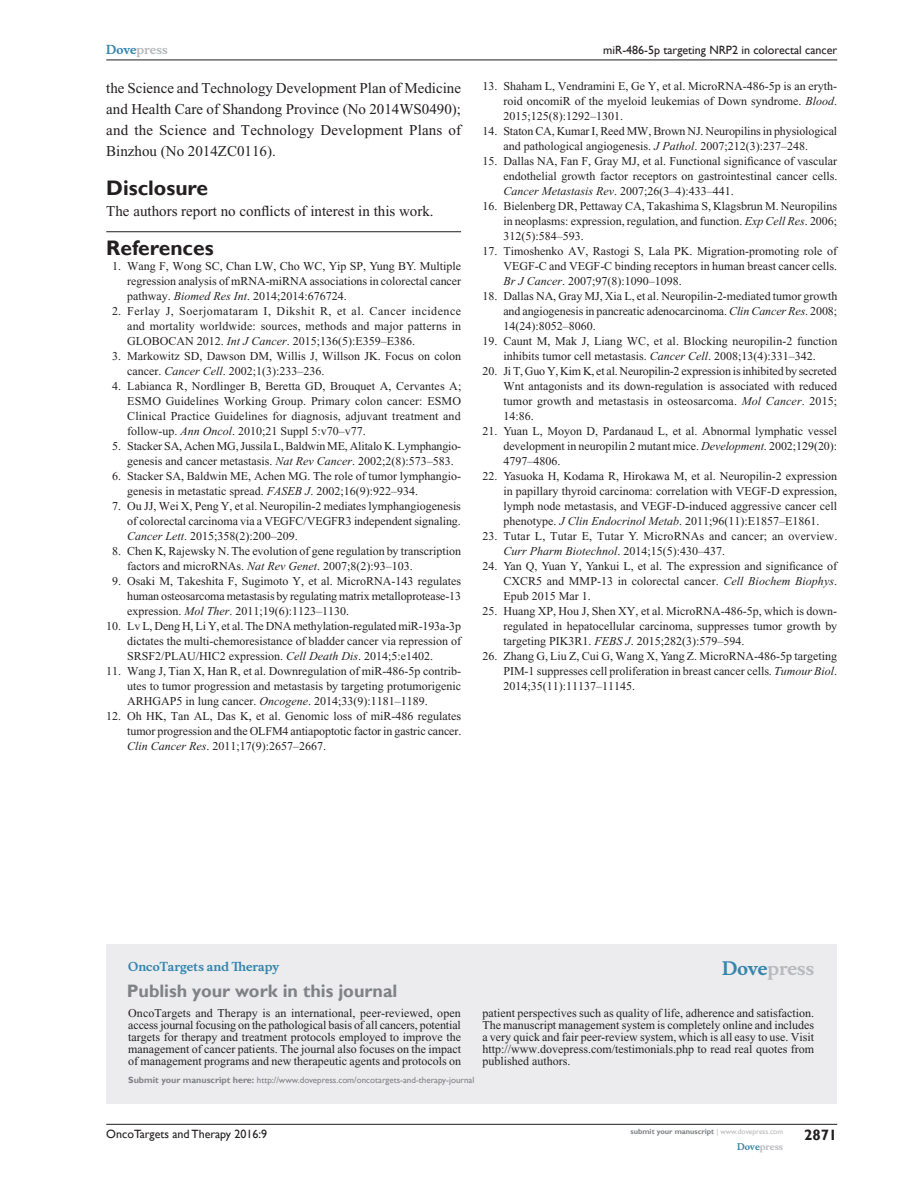
<style>
.page{position:relative;width:918px;height:1188px;background:#fff}
.page>*{position:absolute;margin:0;border:0;box-sizing:border-box;transform-origin:0 0}
.RefH{font:700 21px "Gill Sans";color:#231f20}
.PromBx-H1{font:700 18px "Gill Sans";color:#808285}
.PromBx-Brand{font:700 18px "Musee";color:#b8b9bc}
.TxF{font:15px/21px "Times New Roman";color:#231f20;text-align:justify}
.t1{font:700 15px "Gill Sans";color:#231f20}
.RefNL2{font:12px/15px "Times New Roman";color:#231f20;text-align:justify}
.PromBx-Tx{font:12px/12px "Times New Roman";color:#231f20;text-align:justify}
.t2{font:12px "Gill Sans";color:#231f20}
.PromBx-JrnlName{font:700 12px "Musee";color:#3485ae}
.t3{font:700 12px "Musee";color:#b8b9bc}
.PromBx-SubmitMssWebA{font:9px "Gill Sans";color:#808285}
.t4{font:700 9px "Musee";color:#b8b9bc}
.t5{font:700 7.5px "Gill Sans";color:#808285}
.s1{color:#3485ae}
.s2{font-style:italic}
.s3{font-weight:700}
.s4{font-weight:400;color:#b8b9bc}
</style>
<div class="page">
<div style="left:106px;top:944px;width:731px;height:159px;background:#ececee"></div>
<hr style="left:106px;top:1124px;width:731px;height:1px;background:#231f20">
<hr style="left:106px;top:60px;width:731px;height:1px;background:#231f20">
<hr style="left:106px;top:231px;width:355px;height:1px;background:#231f20">
<p class="t3" style="left:106px;top:43px;width:63px"><span class="s1">Dove</span>press</p>
<p class="TxF" style="left:106px;top:77px;width:356px">the Science and Technology Development Plan of Medicine and Health Care of Shandong Province (No 2014WS0490); and the Science and Technology Development Plans of Binzhou (No 2014ZC0116).</p>
<h1 class="RefH" style="left:106px;top:175px;width:103px">Disclosure</h1>
<p class="TxF" style="left:106px;top:200px;width:329px">The authors report no conflicts of interest in this work.</p>
<p class="RefH" style="left:106px;top:235px;width:109px">References</p>
<p class="RefNL2" style="left:127px;top:258px;width:335px;text-indent:-15px">1. Wang F, Wong SC, Chan LW, Cho WC, Yip SP, Yung BY. Multiple regression analysis of mRNA-miRNA associations in colorectal cancer pathway. <span class="s2">Biomed Res Int</span>. 2014;2014:676724.</p>
<p class="RefNL2" style="left:127px;top:303px;width:335px;text-indent:-15px">2. Ferlay J, Soerjomataram I, Dikshit R, et al. Cancer incidence and mortality worldwide: sources, methods and major patterns in GLOBOCAN 2012. <span class="s2">Int J Cancer</span>. 2015;136(5):E359–E386.</p>
<p class="RefNL2" style="left:127px;top:348px;width:335px;text-indent:-15px">3. Markowitz SD, Dawson DM, Willis J, Willson JK. Focus on colon cancer. <span class="s2">Cancer Cell</span>. 2002;1(3):233–236.</p>
<p class="RefNL2" style="left:127px;top:378px;width:336px;text-indent:-15px">4. Labianca R, Nordlinger B, Beretta GD, Brouquet A, Cervantes A; ESMO Guidelines Working Group. Primary colon cancer: ESMO Clinical Practice Guidelines for diagnosis, adjuvant treatment and follow-up. <span class="s2">Ann Oncol</span>. 2010;21 Suppl 5:v70–v77.</p>
<p class="RefNL2" style="left:127px;top:438px;width:335px;text-indent:-15px">5. Stacker SA, Achen MG, Jussila L, Baldwin ME, Alitalo K. Lymphangio&shy;genesis and cancer metastasis. <span class="s2">Nat Rev Cancer</span>. 2002;2(8):573–583.</p>
<p class="RefNL2" style="left:127px;top:468px;width:335px;text-indent:-15px">6. Stacker SA, Baldwin ME, Achen MG. The role of tumor lymphangio&shy;genesis in metastatic spread. <span class="s2">FASEB J</span>. 2002;16(9):922–934.</p>
<p class="RefNL2" style="left:127px;top:498px;width:335px;text-indent:-15px">7. Ou JJ, Wei X, Peng Y, et al. Neuropilin-2 mediates lymphangiogenesis of colorectal carcinoma via a VEGFC/VEGFR3 independent signaling.<br><span class="s2">Cancer Lett</span>. 2015;358(2):200–209.</p>
<p class="RefNL2" style="left:127px;top:543px;width:335px;text-indent:-15px">8. Chen K, Rajewsky N. The evolution of gene regulation by transcription factors and microRNAs. <span class="s2">Nat Rev Genet</span>. 2007;8(2):93–103.</p>
<p class="RefNL2" style="left:127px;top:573px;width:335px;text-indent:-15px">9. Osaki M, Takeshita F, Sugimoto Y, et al. MicroRNA-143 regulates human osteosarcoma metastasis by regulating matrix metalloprotease-13 expression. <span class="s2">Mol Ther</span>. 2011;19(6):1123–1130.</p>
<p class="RefNL2" style="left:127px;top:618px;width:335px;text-indent:-21px">10. Lv L, Deng H, Li Y, et al. The DNA methylation-regulated miR-193a-3p dictates the multi-chemoresistance of bladder cancer via repression of SRSF2/PLAU/HIC2 expression. <span class="s2">Cell Death Dis</span>. 2014;5:e1402.</p>
<p class="RefNL2" style="left:127px;top:663px;width:335px;text-indent:-21px">11. Wang J, Tian X, Han R, et al. Downregulation of miR-486-5p contrib&shy;utes to tumor progression and metastasis by targeting protumorigenic ARHGAP5 in lung cancer. <span class="s2">Oncogene</span>. 2014;33(9):1181–1189.</p>
<p class="RefNL2" style="left:127px;top:708px;width:336px;text-indent:-21px">12. Oh HK, Tan AL, Das K, et al. Genomic loss of miR-486 regulates tumor progression and the OLFM4 antiapoptotic factor in gastric cancer.<br><span class="s2">Clin Cancer Res</span>. 2011;17(9):2657–2667.</p>
<p class="t2" style="left:603px;top:43px;width:235px">miR-486-5p targeting NRP2 in colorectal cancer</p>
<p class="RefNL2" style="left:503px;top:79px;width:335px;text-indent:-21px">13. Shaham L, Vendramini E, Ge Y, et al. MicroRNA-486-5p is an eryth&shy;roid oncomiR of the myeloid leukemias of Down syndrome. <span class="s2">Blood</span>.<br>2015;125(8):1292–1301.</p>
<p class="RefNL2" style="left:503px;top:124px;width:335px;text-indent:-21px">14. Staton CA, Kumar I, Reed MW, Brown NJ. Neuropilins in physiological and pathological angiogenesis. <span class="s2">J Pathol</span>. 2007;212(3):237–248.</p>
<p class="RefNL2" style="left:503px;top:154px;width:336px;text-indent:-21px">15. Dallas NA, Fan F, Gray MJ, et al. Functional significance of vascular endothelial growth factor receptors on gastrointestinal cancer cells.<br><span class="s2">Cancer Metastasis Rev</span>. 2007;26(3–4):433–441.</p>
<p class="RefNL2" style="left:503px;top:199px;width:335px;text-indent:-21px">16. Bielenberg DR, Pettaway CA, Takashima S, Klagsbrun M. Neuropilins in neoplasms: expression, regulation, and function. <span class="s2">Exp Cell Res</span>. 2006; 312(5):584–593.</p>
<p class="RefNL2" style="left:503px;top:244px;width:335px;text-indent:-21px">17. Timoshenko AV, Rastogi S, Lala PK. Migration-promoting role of VEGF-C and VEGF-C binding receptors in human breast cancer cells.<br><span class="s2">Br J Cancer</span>. 2007;97(8):1090–1098.</p>
<p class="RefNL2" style="left:503px;top:289px;width:335px;text-indent:-21px">18. Dallas NA, Gray MJ, Xia L, et al. Neuropilin-2-mediated tumor growth and angiogenesis in pancreatic adenocarcinoma. <span class="s2">Clin Cancer Res</span>. 2008; 14(24):8052–8060.</p>
<p class="RefNL2" style="left:482px;top:334px;width:356px;text-align:center">19. Caunt M, Mak J, Liang WC, et al. Blocking neuropilin-2 function inhibits tumor cell metastasis. <span class="s2">Cancer Cell</span>. 2008;13(4):331–342.</p>
<p class="RefNL2" style="left:503px;top:364px;width:335px;text-indent:-21px">20. Ji T, Guo Y, Kim K, et al. Neuropilin-2 expression is inhibited by secreted Wnt antagonists and its down-regulation is associated with reduced tumor growth and metastasis in osteosarcoma. <span class="s2">Mol Cancer</span>. 2015; 14:86.</p>
<p class="RefNL2" style="left:503px;top:424px;width:335px;text-indent:-21px">21. Yuan L, Moyon D, Pardanaud L, et al. Abnormal lymphatic vessel development in neuropilin 2 mutant mice. <span class="s2">Development</span>. 2002;129(20):<br>4797–4806.</p>
<p class="RefNL2" style="left:503px;top:469px;width:335px;text-indent:-21px">22. Yasuoka H, Kodama R, Hirokawa M, et al. Neuropilin-2 expression in papillary thyroid carcinoma: correlation with VEGF-D expression, lymph node metastasis, and VEGF-D-induced aggressive cancer cell phenotype. <span class="s2">J Clin Endocrinol Metab</span>. 2011;96(11):E1857–E1861.</p>
<p class="RefNL2" style="left:503px;top:529px;width:336px;text-indent:-21px">23. Tutar L, Tutar E, Tutar Y. MicroRNAs and cancer; an overview.<br><span class="s2">Curr Pharm Biotechnol</span>. 2014;15(5):430–437.</p>
<p class="RefNL2" style="left:503px;top:559px;width:335px;text-indent:-21px">24. Yan Q, Yuan Y, Yankui L, et al. The expression and significance of CXCR5 and MMP-13 in colorectal cancer. <span class="s2">Cell Biochem Biophys</span>.<br>Epub 2015 Mar 1.</p>
<p class="RefNL2" style="left:503px;top:604px;width:335px;text-indent:-21px">25. Huang XP, Hou J, Shen XY, et al. MicroRNA-486-5p, which is down&shy;regulated in hepatocellular carcinoma, suppresses tumor growth by targeting PIK3R1. <span class="s2">FEBS J</span>. 2015;282(3):579–594.</p>
<p class="RefNL2" style="left:503px;top:649px;width:335px;text-indent:-21px">26. Zhang G, Liu Z, Cui G, Wang X, Yang Z. MicroRNA-486-5p targeting PIM-1 suppresses cell proliferation in breast cancer cells. <span class="s2">Tumour Biol</span>.<br>2014;35(11):11137–11145.</p>
<p class="PromBx-JrnlName" style="left:128px;top:959px;width:152px">OncoTargets and Therapy</p>
<p class="PromBx-H1" style="left:127px;top:980px;width:272px">Publish your work in this journal</p>
<p class="PromBx-Brand" style="left:722px;top:958px;width:94px"><span class="s1">Dove</span>press</p>
<p class="PromBx-Tx" style="left:128px;top:1007px;width:334px">OncoTargets and Therapy is an international, peer-reviewed, open access journal focusing on the pathological basis of all cancers, potential targets for therapy and treatment protocols employed to improve the management of cancer patients. The journal also focuses on the impact of management programs and new therapeutic agents and protocols on</p>
<p class="PromBx-Tx" style="left:482px;top:1007px;width:333px">patient perspectives such as quality of life, adherence and satisfaction.<br>The manuscript management system is completely online and includes a very quick and fair peer-review system, which is all easy to use. Visit http://www.dovepress.com/testimonials.php to read real quotes from published authors.</p>
<p class="PromBx-SubmitMssWebA" style="left:128px;top:1075px;width:348px"><span class="s3">Submit your manuscript here:</span> http://www.dovepress.com/oncotargets-and-therapy-journal</p>
<p class="t2" style="left:106px;top:1127px;width:162px">OncoTargets and Therapy 2016:9</p>
<p class="t5" style="left:631px;top:1127px;width:154px">submit your manuscript <span class="s4">| www.dovepress.com</span></p>
<p class="t4" style="left:737px;top:1141px;width:48px"><span class="s1">Dove</span>press</p>
<p class="t1" style="left:804px;top:1126px;width:35px">2871</p>
</div>
